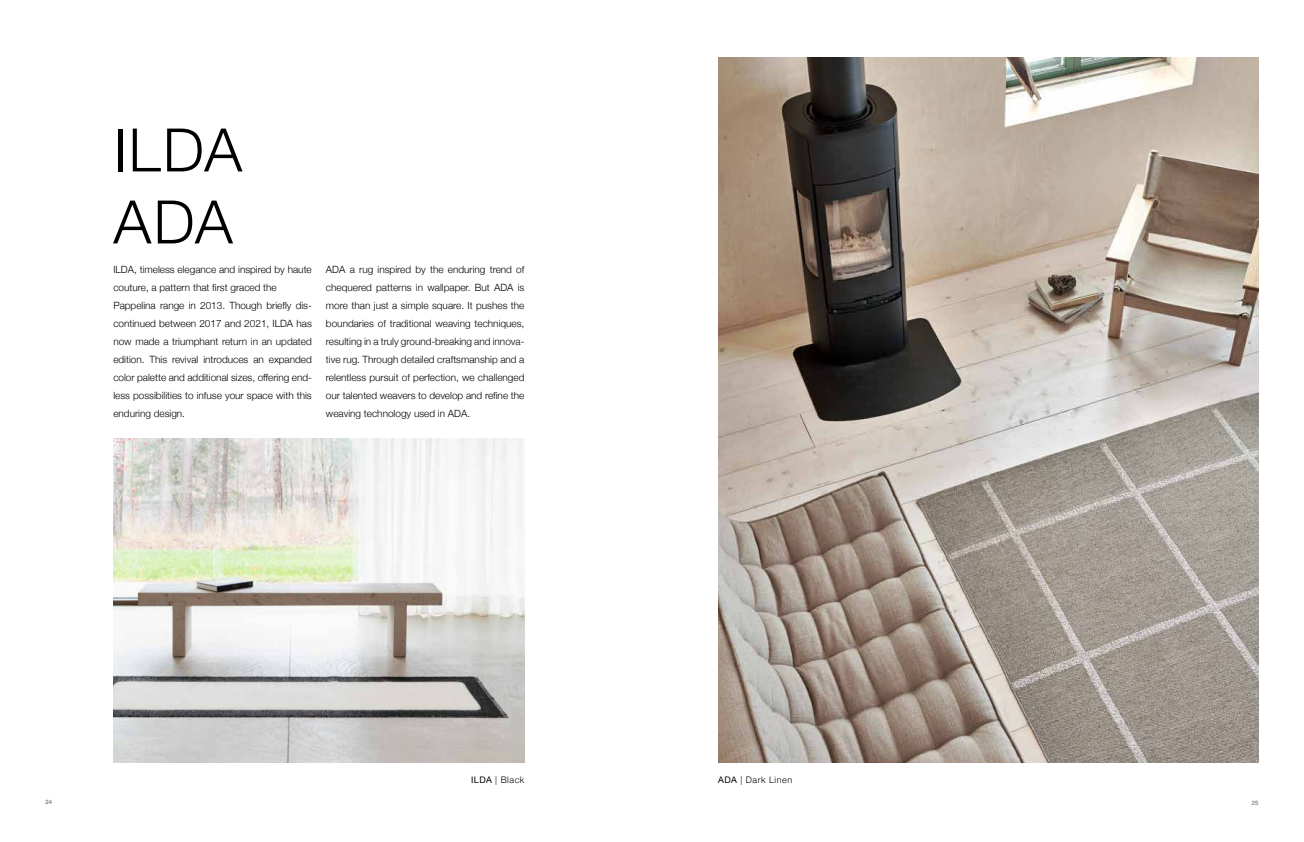
<style>
.page{position:relative;width:1304px;height:842px;background:#fff}
.page>*{position:absolute;margin:0;border:0;box-sizing:border-box;transform-origin:0 0}
.t1{font:300 60px/72px "Helvetica Neue";letter-spacing:.03em;color:#000}
.t2{font:300 10px/18px "Helvetica Neue";color:#000;text-align:justify}
.t3{font:300 9px "Helvetica Neue";letter-spacing:.06em;color:#000}
.t4{font:6px "Helvetica Neue";color:#575756}
.s1{font-weight:400}
</style>
<div class="page">
<img style="left:113px;top:439px;width:411px;height:323px">
<img style="left:718px;top:57px;width:541px;height:705px">
<h1 class="t1" style="left:113px;top:110px;width:130px">ILDA<br>ADA</h1>
<p class="t2" style="left:113px;top:260px;width:200px;text-align:left">ILDA, timeless elegance and inspired by haute couture, a pattern that first graced the Pappelina range in 2013. Though briefly dis&shy;continued between 2017 and 2021, ILDA has now made a triumphant return in an updated edition. This revival introduces an expanded color palette and additional sizes, offering end&shy;less possibilities to infuse your space with this enduring design.</p>
<p class="t2" style="left:326px;top:260px;width:200px">ADA a rug inspired by the enduring trend of chequered patterns in wallpaper. But ADA is more than just a simple square. It pushes the boundaries of traditional weaving techniques, resulting in a truly ground-breaking and innova&shy;tive rug. Through detailed craftsmanship and a relentless pursuit of perfection, we challenged our talented weavers to develop and refine the weaving technology used in ADA.</p>
<p class="t3" style="left:471px;top:772px;width:55px"><span class="s1">ILDA</span> | Black</p>
<p class="t3" style="left:718px;top:772px;width:76px"><span class="s1">ADA</span> | Dark Linen</p>
<p class="t4" style="left:45px;top:797px;width:8px">24</p>
<p class="t4" style="left:1252px;top:798px;width:8px">25</p>
</div>
